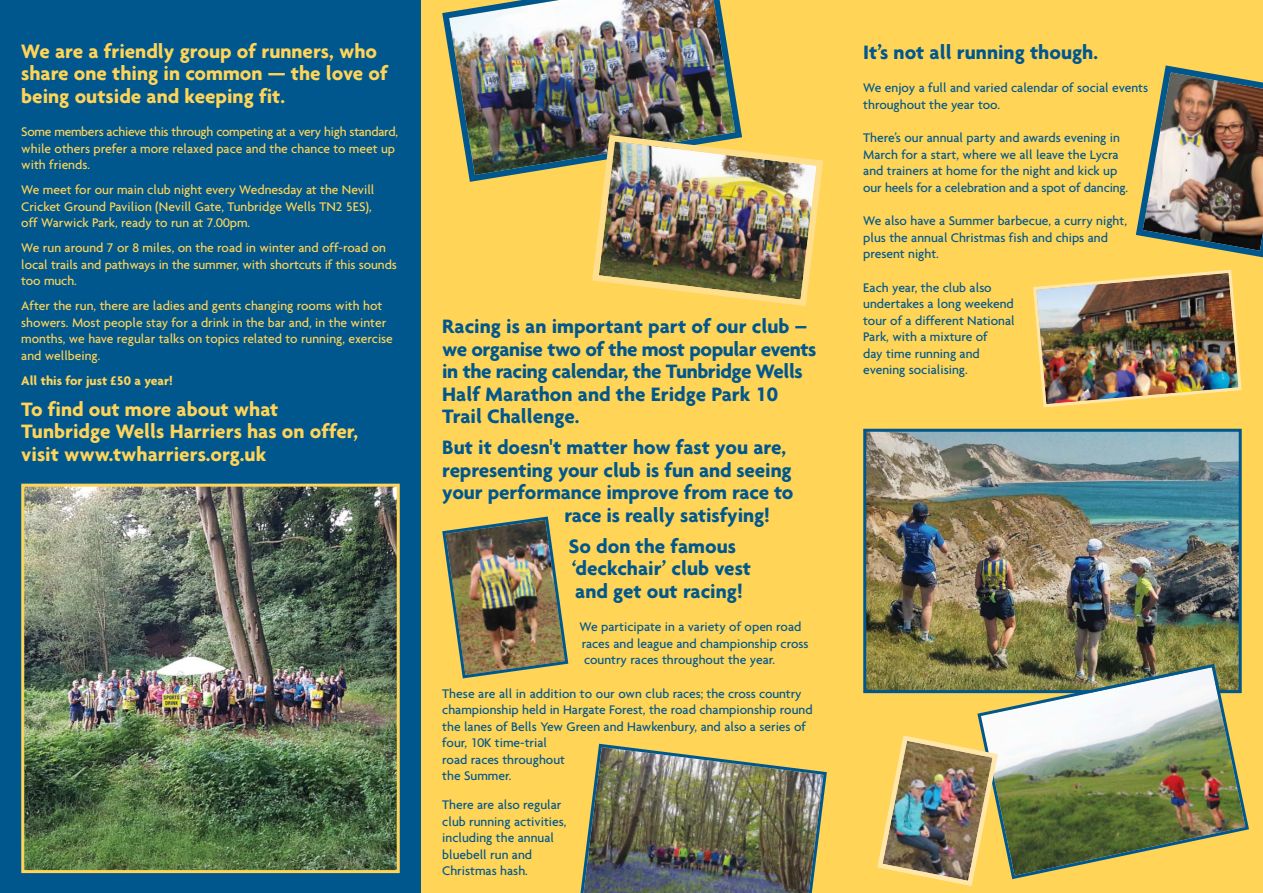
<style>
.page{position:relative;width:1263px;height:893px;background:#fff}
.page>*{position:absolute;margin:0;border:0;box-sizing:border-box;transform-origin:0 0}
.t1{font:700 21px/22.5px "Agenda";letter-spacing:-.005em;color:#00578d}
.t2{font:700 21px/22.5px "Agenda";color:#ffd457}
.t3{font:500 13.5px/16.5px "Agenda";color:#00578d}
.t4{font:500 13.5px/16.5px "Agenda";color:#ffd457}
.t5{font:500 13.5px/16.5px "Agenda";letter-spacing:-.02em;color:#ffd457}
.t6{font:700 13.5px "Agenda";color:#ffd457}
</style>
<div class="page">
<div style="left:0;top:0;width:421px;height:893px;background:#00578d"></div>
<img style="left:25px;top:488px;width:371px;height:381px">
<div style="left:21px;top:484px;width:379px;height:389px;border:3px solid #ffd457"></div>
<div style="left:421px;top:0;width:842px;height:893px;background:#ffd457"></div>
<img style="left:442px;top:0;width:300px;height:182px">
<img style="left:867px;top:433px;width:371px;height:256px">
<div style="left:863px;top:429px;width:379px;height:264px;border:3px solid #00578d"></div>
<img style="left:1033px;top:269px;width:209px;height:139px">
<img style="left:976px;top:662px;width:273px;height:218px">
<img style="left:1135px;top:65px;width:128px;height:193px">
<img style="left:589px;top:132px;width:234px;height:174px">
<img style="left:442px;top:516px;width:127px;height:163px">
<img style="left:877px;top:733px;width:123px;height:153px">
<img style="left:580px;top:743px;width:247px;height:150px">
<h1 class="t2" style="left:21px;top:41px;width:368px">We are a friendly group of runners, who share one thing in common — the love of being outside and keeping fit.</h1>
<p class="t5" style="left:21px;top:125px;width:378px">Some members achieve this through competing at a very high standard, while others prefer a more relaxed pace and the chance to meet up with friends.</p>
<p class="t4" style="left:21px;top:183px;width:355px">We meet for our main club night every Wednesday at the Nevill<br>Cricket Ground Pavilion (Nevill Gate, Tunbridge Wells TN2 5ES), off Warwick Park, ready to run at 7.00pm.</p>
<p class="t4" style="left:21px;top:241px;width:377px">We run around 7 or 8 miles, on the road in winter and off-road on local trails and pathways in the summer, with shortcuts if this sounds too much.</p>
<p class="t4" style="left:21px;top:299px;width:373px">After the run, there are ladies and gents changing rooms with hot showers. Most people stay for a drink in the bar and, in the winter months, we have regular talks on topics related to running, exercise and wellbeing.</p>
<p class="t6" style="left:21px;top:375px;width:153px">All this for just £50 a year!</p>
<h1 class="t2" style="left:21px;top:399px;width:338px">To find out more about what<br>Tunbridge Wells Harriers has on offer, visit www.twharriers.org.uk</h1>
<h1 class="t1" style="left:442px;top:317px;width:376px">Racing is an important part of our club – we organise two of the most popular events in the racing calendar, the Tunbridge Wells Half Marathon and the Eridge Park 10<br>Trail Challenge.</h1>
<h1 class="t1" style="left:442px;top:438px;width:345px">But it doesn't matter how fast you are,</h1>
<h1 class="t1" style="left:442px;top:460px;width:351px">representing your club is fun and seeing</h1>
<h1 class="t1" style="left:442px;top:483px;width:353px">your performance improve from race to</h1>
<h1 class="t1" style="left:564px;top:505px;width:207px">race is really satisfying!</h1>
<h1 class="t1" style="left:569px;top:536px;width:184px">So don the famous ‘deckchair’ club vest and get out racing!</h1>
<p class="t3" style="left:579px;top:620px;width:230px">We participate in a variety of open road races and league and championship cross country races throughout the year.</p>
<p class="t3" style="left:442px;top:686px;width:372px">These are all in addition to our own club races; the cross country championship held in Hargate Forest, the road championship round the lanes of Bells Yew Green and Hawkenbury, and also a series of four, 10K time-trial<br>road races throughout<br>the Summer.</p>
<p class="t3" style="left:442px;top:798px;width:126px">There are also regular club running activities, including the annual bluebell run and<br>Christmas hash.</p>
<h1 class="t1" style="left:863px;top:42px;width:236px">It’s not all running though.</h1>
<p class="t3" style="left:863px;top:81px;width:286px">We enjoy a full and varied calendar of social events throughout the year too.</p>
<p class="t3" style="left:863px;top:131px;width:266px">There’s our annual party and awards evening in March for a start, where we all leave the Lycra and trainers at home for the night and kick up our heels for a celebration and a spot of dancing.</p>
<p class="t3" style="left:863px;top:214px;width:265px">We also have a Summer barbecue, a curry night, plus the annual Christmas fish and chips and present night.</p>
<p class="t3" style="left:863px;top:280px;width:153px">Each year, the club also undertakes a long weekend tour of a different National<br>Park, with a mixture of<br>day time running and evening socialising.</p>
</div>
